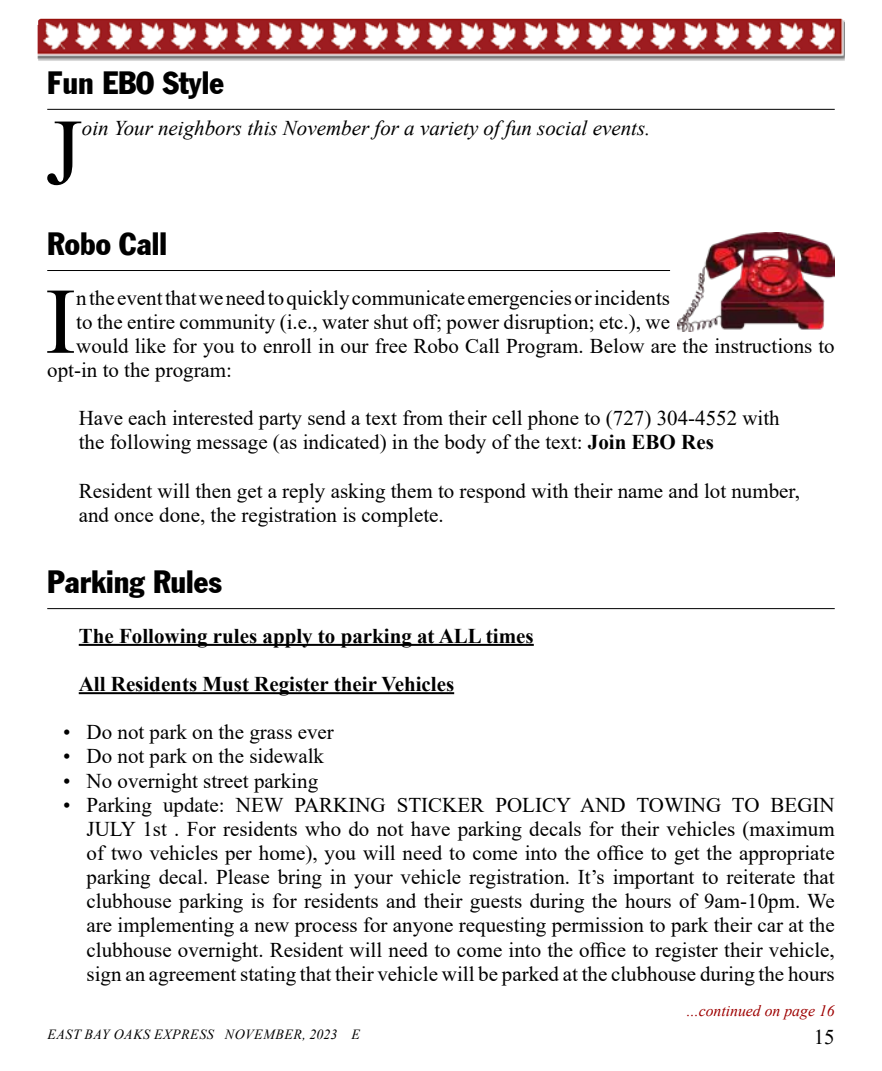
<style>
.page{position:relative;width:882px;height:1071px;background:#fff}
.page>*{position:absolute;margin:0;border:0;box-sizing:border-box;transform-origin:0 0}
.t1{font:93.98px "Times New Roman";color:#000}
.t2{font:31.5px "Franklin Gothic Condensed";color:#000}
.t3{font:21px/24.2px "Times New Roman";color:#000}
.t4{font:700 21px "Times New Roman";color:#000}
.t5{font:italic 21px "Times New Roman";color:#000}
.t6{font:italic 15.75px "Times New Roman";color:#9e0000}
.t7{font:italic 14px "Times New Roman";letter-spacing:.035em;color:#000}
.s1{font-weight:700}
</style>
<div class="page">
<img style="left:38px;top:19px;width:807px;height:42px">
<hr style="left:47px;top:109px;width:788px;height:1px;background:#000">
<hr style="left:47px;top:270px;width:623px;height:1px;background:#000">
<img style="left:678px;top:232px;width:157px;height:100px">
<hr style="left:47px;top:608px;width:788px;height:1px;background:#000">
<hr style="left:79px;top:644px;width:455px;height:2px;background:#000">
<hr style="left:79px;top:692px;width:375px;height:2px;background:#000">
<h2 class="t2" style="left:47px;top:64px;width:178px">Fun EBO Style</h2>
<h1 class="t1" style="left:45px;top:86px;width:38px">J</h1>
<p class="t5" style="left:82px;top:114px;width:570px">oin Your neighbors this November for a variety of fun social events.</p>
<h2 class="t2" style="left:47px;top:225px;width:121px">Robo Call</h2>
<h1 class="t1" style="left:45px;top:255px;width:33px">I</h1>
<p class="t3" style="left:76px;top:285px;width:595px">n the event that we need to quickly communicate emergencies or incidents</p>
<p class="t3" style="left:76px;top:309px;width:595px">to the entire community (i.e., water shut off; power disruption; etc.), we</p>
<p class="t3" style="left:76px;top:333px;width:760px">would like for you to enroll in our free Robo Call Program. Below are the instructions to</p>
<p class="t3" style="left:47px;top:357px;width:186px">opt-in to the program:</p>
<p class="t3" style="left:79px;top:405px;width:703px">Have each interested party send a text from their cell phone to (727) 304-4552 with the following message (as indicated) in the body of the text: <span class="s1">Join EBO Res</span></p>
<p class="t3" style="left:79px;top:478px;width:723px">Resident will then get a reply asking them to respond with their name and lot number, and once done, the registration is complete.</p>
<h2 class="t2" style="left:47px;top:563px;width:176px">Parking Rules</h2>
<p class="t4" style="left:79px;top:620px;width:457px">The Following rules apply to parking at ALL times</p>
<p class="t4" style="left:79px;top:669px;width:377px">All Residents Must Register their Vehicles</p>
<p class="t3" style="left:63px;top:719px;width:272px">• Do not park on the grass ever</p>
<p class="t3" style="left:63px;top:744px;width:263px">• Do not park on the sidewalk</p>
<p class="t3" style="left:63px;top:768px;width:257px">• No overnight street parking</p>
<p class="t3" style="left:87px;top:792px;width:750px;text-align:justify;text-indent:-24px">• Parking update: NEW PARKING STICKER POLICY AND TOWING TO BEGIN JULY 1st . For residents who do not have parking decals for their vehicles (maximum of two vehicles per home), you will need to come into the office to get the appropriate parking decal. Please bring in your vehicle registration. It’s important to reiterate that clubhouse parking is for residents and their guests during the hours of 9am-10pm. We are implementing a new process for anyone requesting permission to park their car at the clubhouse overnight. Resident will need to come into the office to register their vehicle, sign an agreement stating that their vehicle will be parked at the clubhouse during the hours</p>
<p class="t6" style="left:687px;top:1000px;width:149px">...continued on page 16</p>
<p class="t7" style="left:47px;top:1024px;width:314px">EAST BAY OAKS EXPRESS NOVEMBER, 2023 E</p>
<p class="t3" style="left:814px;top:1024px;width:22px">15</p>
</div>
